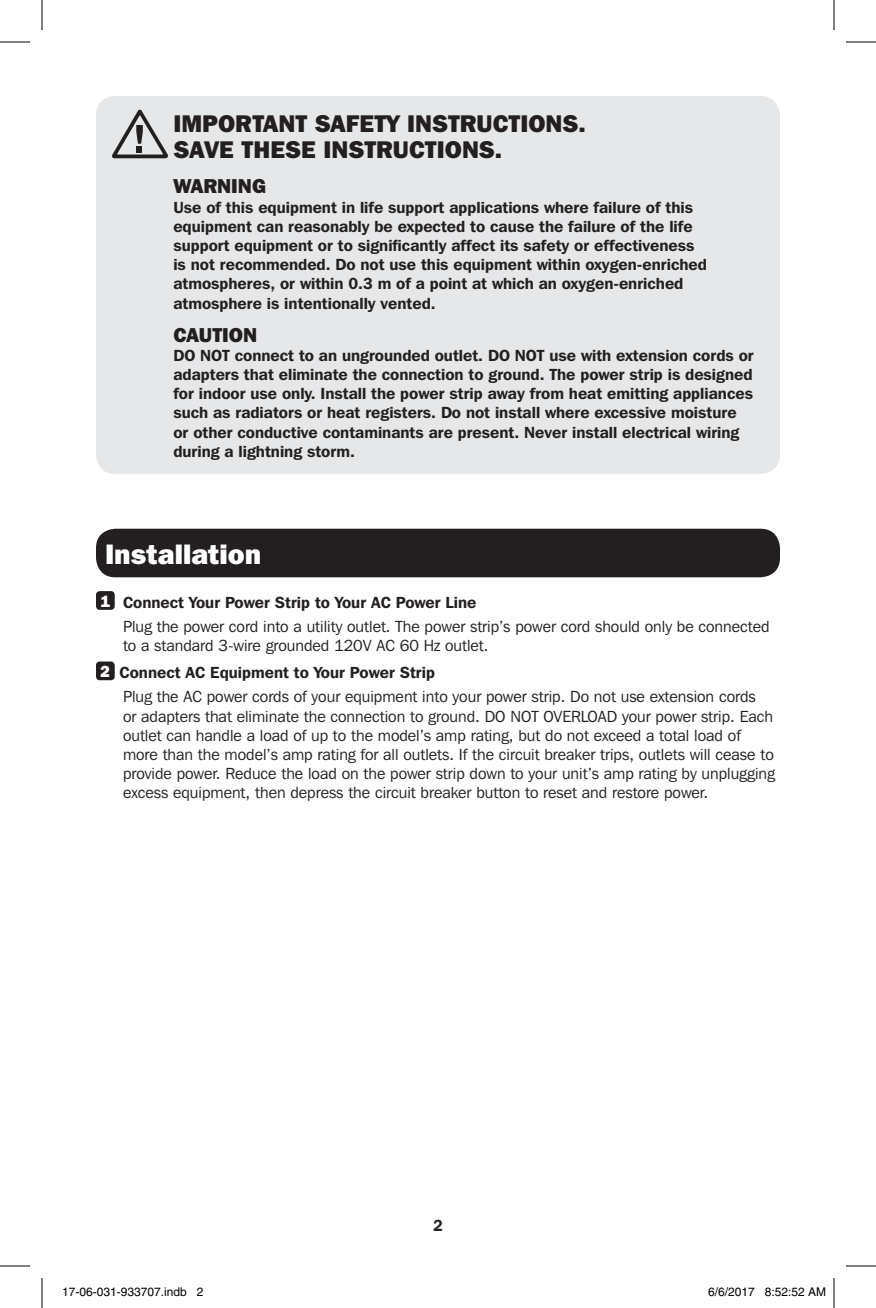
<style>
.page{position:relative;width:876px;height:1308px;background:#fff}
.page>*{position:absolute;margin:0;border:0;box-sizing:border-box;transform-origin:0 0}
.t1{font:800 28px "Franklin Gothic IT Cby BT";color:#fff}
.t2{font:800 24px/26px "Franklin Gothic IT Cby BT";color:#231f20}
.t3{font:800 20px "Franklin Gothic IT Cby BT";color:#231f20}
.t4{font:600 16px/19.2px "Franklin Gothic IT Cby BT";color:#231f20}
.t5{font:16px/19.2px "Franklin Gothic IT Cby BT";color:#231f20}
.t6{font:800 16px "Franklin Gothic IT Cby BT";color:#fff}
.t7{font:12px "Helvetica";color:#000}
</style>
<div class="page">
<div style="left:96px;top:529px;width:684px;height:48px;background:#231f20;border-radius:19px"></div>
<div style="left:96px;top:591px;width:19px;height:19px;background:#231f20;border-radius:4px"></div>
<div style="left:96px;top:662px;width:19px;height:18px;background:#231f20;border-radius:4px"></div>
<div style="left:96px;top:96px;width:684px;height:378px;background:#e6e7e9;border-radius:19px"></div>
<svg style="left:112px;top:110px;width:56px;height:48px"></svg>
<hr style="left:0;top:42px;width:30px;height:1px;background:#000">
<hr style="left:846px;top:42px;width:30px;height:1px;background:#000">
<hr style="left:0;top:1266px;width:30px;height:1px;background:#000">
<hr style="left:846px;top:1266px;width:30px;height:1px;background:#000">
<hr style="left:42px;top:0;width:1px;height:30px;background:#000">
<hr style="left:42px;top:1278px;width:1px;height:30px;background:#000">
<hr style="left:834px;top:0;width:1px;height:30px;background:#000">
<hr style="left:834px;top:1278px;width:1px;height:30px;background:#000">
<p class="t2" style="left:173px;top:110px;width:414px">IMPORTANT SAFETY INSTRUCTIONS.<br>SAVE THESE INSTRUCTIONS.</p>
<p class="t3" style="left:173px;top:174px;width:94px">WARNING</p>
<p class="t4" style="left:173px;top:197px;width:535px">Use of this equipment in life support applications where failure of this equipment can reasonably be expected to cause the failure of the life support equipment or to significantly affect its safety or effectiveness is not recommended. Do not use this equipment within oxygen-enriched atmospheres, or within 0.3 m of a point at which an oxygen-enriched atmosphere is intentionally vented.</p>
<p class="t3" style="left:173px;top:322px;width:85px">CAUTION</p>
<p class="t4" style="left:173px;top:345px;width:582px">DO NOT connect to an ungrounded outlet. DO NOT use with extension cords or adapters that eliminate the connection to ground. The power strip is designed for indoor use only. Install the power strip away from heat emitting appliances such as radiators or heat registers. Do not install where excessive moisture or other conductive contaminants are present. Never install electrical wiring during a lightning storm.</p>
<p class="t1" style="left:105px;top:537px;width:158px">Installation</p>
<p class="t6" style="left:100px;top:591px;width:11px">1</p>
<p class="t4" style="left:123px;top:592px;width:355px">Connect Your Power Strip to Your AC Power Line</p>
<p class="t5" style="left:123px;top:617px;width:648px">Plug the power cord into a utility outlet. The power strip’s power cord should only be connected to a standard 3-wire grounded 120V AC 60 Hz outlet.</p>
<p class="t6" style="left:100px;top:661px;width:11px">2</p>
<p class="t4" style="left:120px;top:663px;width:317px">Connect AC Equipment to Your Power Strip</p>
<p class="t5" style="left:123px;top:687px;width:653px">Plug the AC power cords of your equipment into your power strip. Do not use extension cords<br>or adapters that eliminate the connection to ground. DO NOT OVERLOAD your power strip. Each outlet can handle a load of up to the model’s amp rating, but do not exceed a total load of more than the model’s amp rating for all outlets. If the circuit breaker trips, outlets will cease to provide power. Reduce the load on the power strip down to your unit’s amp rating by unplugging excess equipment, then depress the circuit breaker button to reset and restore power.</p>
<p class="t4" style="left:433px;top:1215px;width:11px">2</p>
<p class="t7" style="left:62px;top:1285px;width:143px">17-06-031-933707.indb 2</p>
<p class="t7" style="left:708px;top:1285px;width:120px">6/6/2017 8:52:52 AM</p>
</div>
